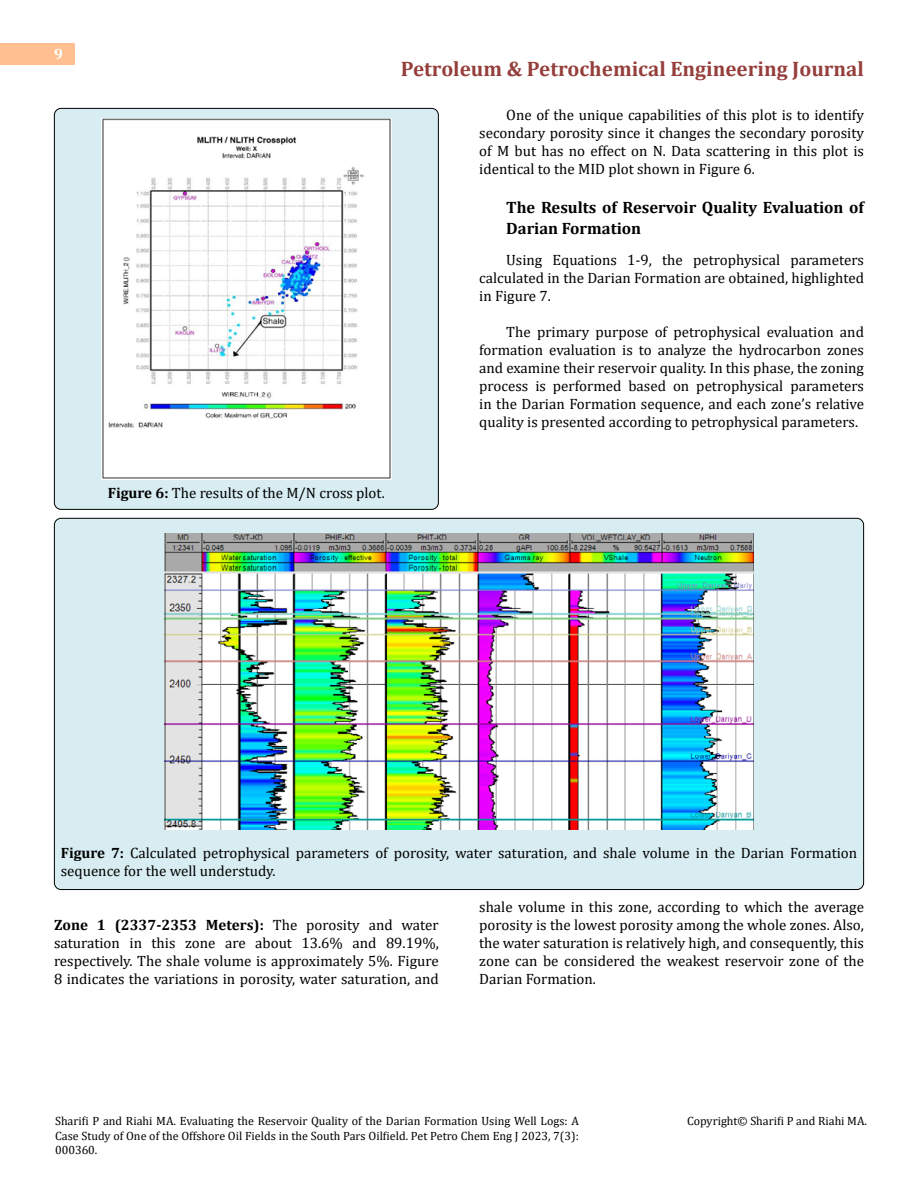
<style>
.page{position:relative;width:918px;height:1188px;background:#fff}
.page>*{position:absolute;margin:0;border:0;box-sizing:border-box;transform-origin:0 0}
.t1{font:700 21px "Cambria";color:#953f3c}
.t2{font:700 16.5px/21px "Cambria";color:#000}
.t3{font:15px/18px "Cambria";color:#000;text-align:justify}
.t4{font:700 15px "Cambria";color:#fff}
.t5{font:12px/14.4px "Cambria";color:#000;text-align:justify}
.s1{font-weight:700}
</style>
<div class="page">
<div style="left:0;top:43px;width:75px;height:21px;background:#ffbf91"></div>
<div style="left:54px;top:108px;width:384px;height:401px;background:#d8edf2;border-radius:7px"></div>
<div style="left:54px;top:518px;width:810px;height:372px;background:#d8edf2;border-radius:7px"></div>
<img style="left:101px;top:119px;width:290px;height:361px">
<img style="left:164px;top:534px;width:590px;height:296px">
<p class="t4" style="left:54px;top:44px;width:10px">9</p>
<h1 class="t1" style="left:401px;top:54px;width:465px">Petroleum &amp; Petrochemical Engineering Journal</h1>
<p class="t3" style="left:479px;top:105px;width:386px;text-indent:27px">One of the unique capabilities of this plot is to identify secondary porosity since it changes the secondary porosity of M but has no effect on N. Data scattering in this plot is identical to the MID plot shown in Figure 6.</p>
<p class="t2" style="left:506px;top:196px;width:359px">The Results of Reservoir Quality Evaluation of<br>Darian Formation</p>
<p class="t3" style="left:479px;top:251px;width:386px;text-indent:27px">Using Equations 1-9, the petrophysical parameters calculated in the Darian Formation are obtained, highlighted in Figure 7.</p>
<p class="t3" style="left:479px;top:323px;width:386px;text-indent:27px">The primary purpose of petrophysical evaluation and formation evaluation is to analyze the hydrocarbon zones and examine their reservoir quality. In this phase, the zoning process is performed based on petrophysical parameters in the Darian Formation sequence, and each zone’s relative quality is presented according to petrophysical parameters.</p>
<p class="t3" style="left:108px;top:483px;width:279px"><span class="s1">Figure 6:</span> The results of the M/N cross plot.</p>
<p class="t3" style="left:61px;top:843px;width:798px"><span class="s1">Figure 7:</span> Calculated petrophysical parameters of porosity, water saturation, and shale volume in the Darian Formation sequence for the well understudy.</p>
<p class="t3" style="left:54px;top:915px;width:386px"><span class="s1">Zone 1 (2337-2353 Meters):</span> The porosity and water saturation in this zone are about 13.6% and 89.19%, respectively. The shale volume is approximately 5%. Figure 8 indicates the variations in porosity, water saturation, and</p>
<p class="t3" style="left:479px;top:897px;width:386px">shale volume in this zone, according to which the average porosity is the lowest porosity among the whole zones. Also, the water saturation is relatively high, and consequently, this zone can be considered the weakest reservoir zone of the Darian Formation.</p>
<p class="t5" style="left:55px;top:1114px;width:525px">Sharifi P and Riahi MA. Evaluating the Reservoir Quality of the Darian Formation Using Well Logs: A Case Study of One of the Offshore Oil Fields in the South Pars Oilfield. Pet Petro Chem Eng J 2023, 7(3):<br>000360.</p>
<p class="t5" style="left:687px;top:1114px;width:181px">Copyright© Sharifi P and Riahi MA.</p>
</div>
